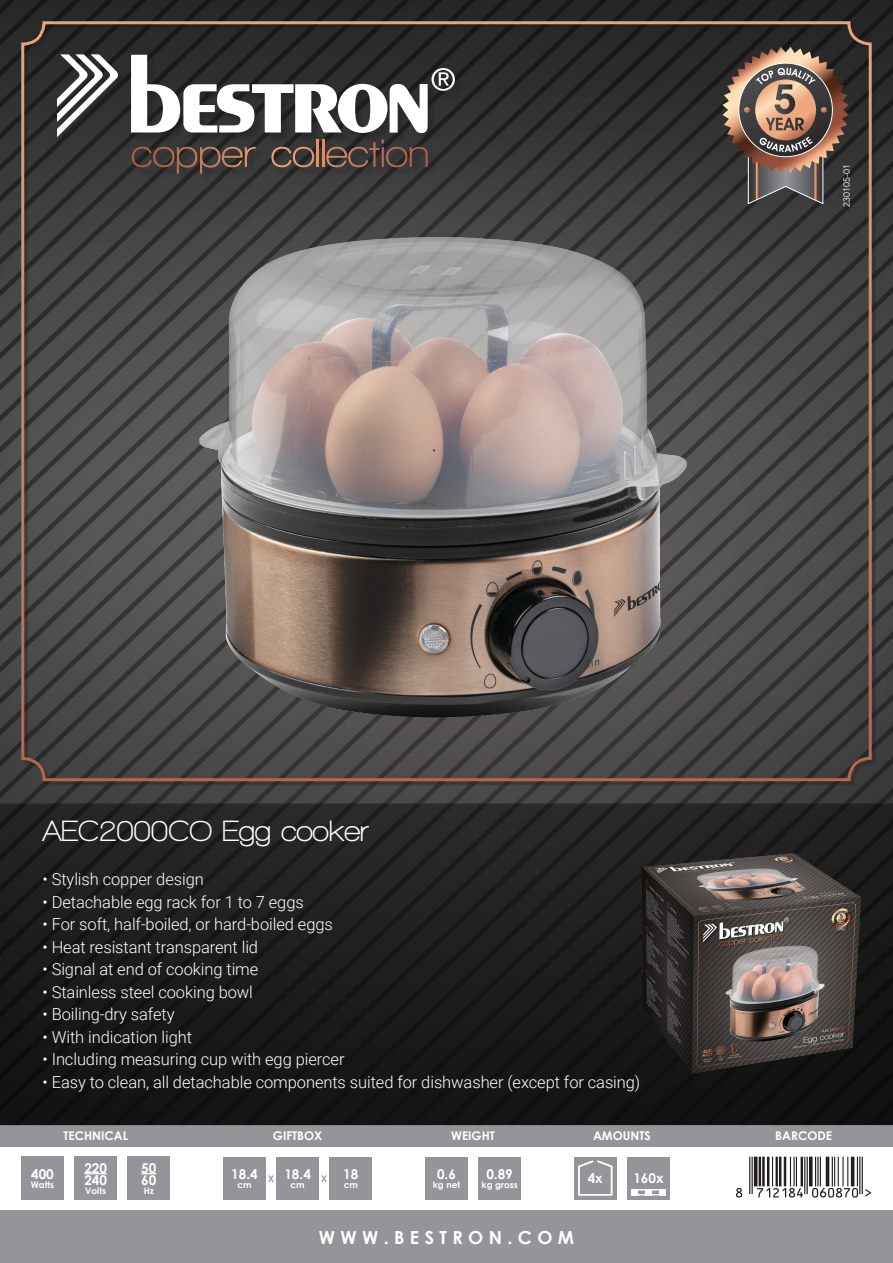
<style>
.page{position:relative;width:893px;height:1263px;background:#fff}
.page>*{position:absolute;margin:0;border:0;box-sizing:border-box;transform-origin:0 0}
.Tekstblok_TITEL{font:700 30px "Walkway";letter-spacing:-.01em;color:#fff}
.t1{font:700 18px "Century Gothic";letter-spacing:.3em;color:#fff}
.Alineastijl_1{font:300 16.5px "Roboto";letter-spacing:-.005em;color:#fff}
.t2{font:700 13.5px "Century Gothic";color:#fff}
.t3{font:700 12px "Century Gothic";color:#fff}
.t4{font:700 9px "Century Gothic";color:#fff}
.t5{font:9px "Avenir LT Std";color:#fff}
.t6{font:700 9px "Century Gothic";color:#939598}
</style>
<div class="page">
<div style="left:128px;top:1157px;width:42px;height:43px;background:#939598"></div>
<div style="left:223px;top:1157px;width:43px;height:43px;background:#939598"></div>
<div style="left:276px;top:1157px;width:43px;height:43px;background:#939598"></div>
<div style="left:330px;top:1157px;width:42px;height:43px;background:#939598"></div>
<div style="left:425px;top:1157px;width:43px;height:43px;background:#939598"></div>
<div style="left:478px;top:1157px;width:43px;height:43px;background:#939598"></div>
<div style="left:574px;top:1157px;width:43px;height:43px;background:#939598"></div>
<div style="left:627px;top:1157px;width:43px;height:43px;background:#939598"></div>
<div style="left:21px;top:1157px;width:43px;height:43px;background:#939598"></div>
<div style="left:74px;top:1157px;width:43px;height:43px;background:#939598"></div>
<div style="left:631px;top:1189px;width:34px;height:6px;border:2px solid #fff"></div>
<div style="left:631px;top:1189px;width:7px;height:6px;background:#fff"></div>
<svg style="left:659px;top:1189px;width:6px;height:6px"></svg>
<div style="left:645px;top:1189px;width:7px;height:6px;background:#fff"></div>
<div style="left:0;top:1210px;width:893px;height:53px;background:#939598"></div>
<svg style="left:578px;top:1160px;width:35px;height:36px"></svg>
<img style="left:0;top:0;width:893px;height:803px">
<div style="left:0;top:1125px;width:893px;height:21px;background:#939598"></div>
<div style="left:23px;top:22px;width:853px;height:764px;background:#231f20;opacity:.5"></div>
<svg style="left:0;top:803px;width:893px;height:322px;background:#1b1b1b"></svg>
<svg style="left:736px;top:1157px;width:135px;height:40px"></svg>
<svg style="left:141px;top:1173px;width:15px;height:1px"></svg>
<svg style="left:84px;top:1173px;width:23px;height:1px"></svg>
<svg style="left:722px;top:47px;width:127px;height:157px;background:#766257"></svg>
<div style="left:59px;top:56px;width:405px;height:127px;background:#231f20;opacity:.5"></div>
<svg style="left:132px;top:147px;width:124px;height:27px;background:#52423c"></svg>
<svg style="left:271px;top:147px;width:43px;height:20px"></svg>
<hr style="left:316px;top:140px;width:3px;height:27px;background:#d99370">
<hr style="left:322px;top:140px;width:2px;height:27px;background:#d68f6d">
<svg style="left:326px;top:139px;width:102px;height:28px;background:#4f403a"></svg>
<svg style="left:131px;top:55px;width:324px;height:78px"></svg>
<svg style="left:57px;top:54px;width:62px;height:83px"></svg>
<img style="left:638px;top:850px;width:227px;height:227px">
<img style="left:191px;top:209px;width:511px;height:525px">
<p class="t5" style="left:841px;top:207px;width:45px;rotate:-90deg">230105-01</p>
<p class="Tekstblok_TITEL" style="left:43px;top:815px;width:328px">AEC2000CO Egg cooker</p>
<p class="Alineastijl_1" style="left:43px;top:868px;width:163px">• Stylish copper design</p>
<p class="Alineastijl_1" style="left:43px;top:890px;width:263px">• Detachable egg rack for 1 to 7 eggs</p>
<p class="Alineastijl_1" style="left:43px;top:913px;width:292px">• For soft, half-boiled, or hard-boiled eggs</p>
<p class="Alineastijl_1" style="left:43px;top:935px;width:217px">• Heat resistant transparent lid</p>
<p class="Alineastijl_1" style="left:43px;top:958px;width:217px">• Signal at end of cooking time</p>
<p class="Alineastijl_1" style="left:43px;top:980px;width:212px">• Stainless steel cooking bowl</p>
<p class="Alineastijl_1" style="left:43px;top:1003px;width:133px">• Boiling-dry safety</p>
<p class="Alineastijl_1" style="left:43px;top:1025px;width:151px">• With indication light</p>
<p class="Alineastijl_1" style="left:43px;top:1048px;width:304px">• Including measuring cup with egg piercer</p>
<p class="Alineastijl_1" style="left:43px;top:1070px;width:599px">• Easy to clean, all detachable components suited for dishwasher (except for casing)</p>
<p class="t2" style="left:31px;top:1163px;width:24px">400</p>
<p class="t4" style="left:31px;top:1177px;width:25px">Watts</p>
<p class="t3" style="left:63px;top:1126px;width:66px">TECHNICAL</p>
<p class="t3" style="left:273px;top:1126px;width:51px">GIFTBOX</p>
<p class="t3" style="left:451px;top:1126px;width:45px">WEIGHT</p>
<p class="t3" style="left:593px;top:1126px;width:59px">AMOUNTS</p>
<p class="t3" style="left:775px;top:1126px;width:58px">BARCODE</p>
<p class="t2" style="left:84px;top:1157px;width:24px">220</p>
<p class="t2" style="left:84px;top:1169px;width:24px">240</p>
<p class="t4" style="left:85px;top:1183px;width:22px">Volts</p>
<p class="t2" style="left:141px;top:1157px;width:17px">50</p>
<p class="t2" style="left:141px;top:1169px;width:17px">60</p>
<p class="t4" style="left:144px;top:1183px;width:12px">Hz</p>
<p class="t2" style="left:231px;top:1163px;width:28px">18.4</p>
<p class="t6" style="left:268px;top:1172px;width:8px">X</p>
<p class="t6" style="left:321px;top:1172px;width:8px">X</p>
<p class="t4" style="left:237px;top:1177px;width:16px">cm</p>
<p class="t2" style="left:284px;top:1163px;width:28px">18.4</p>
<p class="t4" style="left:291px;top:1177px;width:16px">cm</p>
<p class="t2" style="left:343px;top:1163px;width:17px">18</p>
<p class="t4" style="left:344px;top:1177px;width:16px">cm</p>
<p class="t2" style="left:437px;top:1163px;width:20px">0.6</p>
<p class="t4" style="left:433px;top:1177px;width:29px">kg net</p>
<p class="t2" style="left:486px;top:1163px;width:28px">0.89</p>
<p class="t4" style="left:482px;top:1177px;width:38px">kg gross</p>
<p class="t2" style="left:588px;top:1168px;width:17px">4x</p>
<p class="t2" style="left:633px;top:1168px;width:32px">160x</p>
<p class="t1" style="left:319px;top:1223px;width:257px">WWW.BESTRON.COM</p>
</div>
